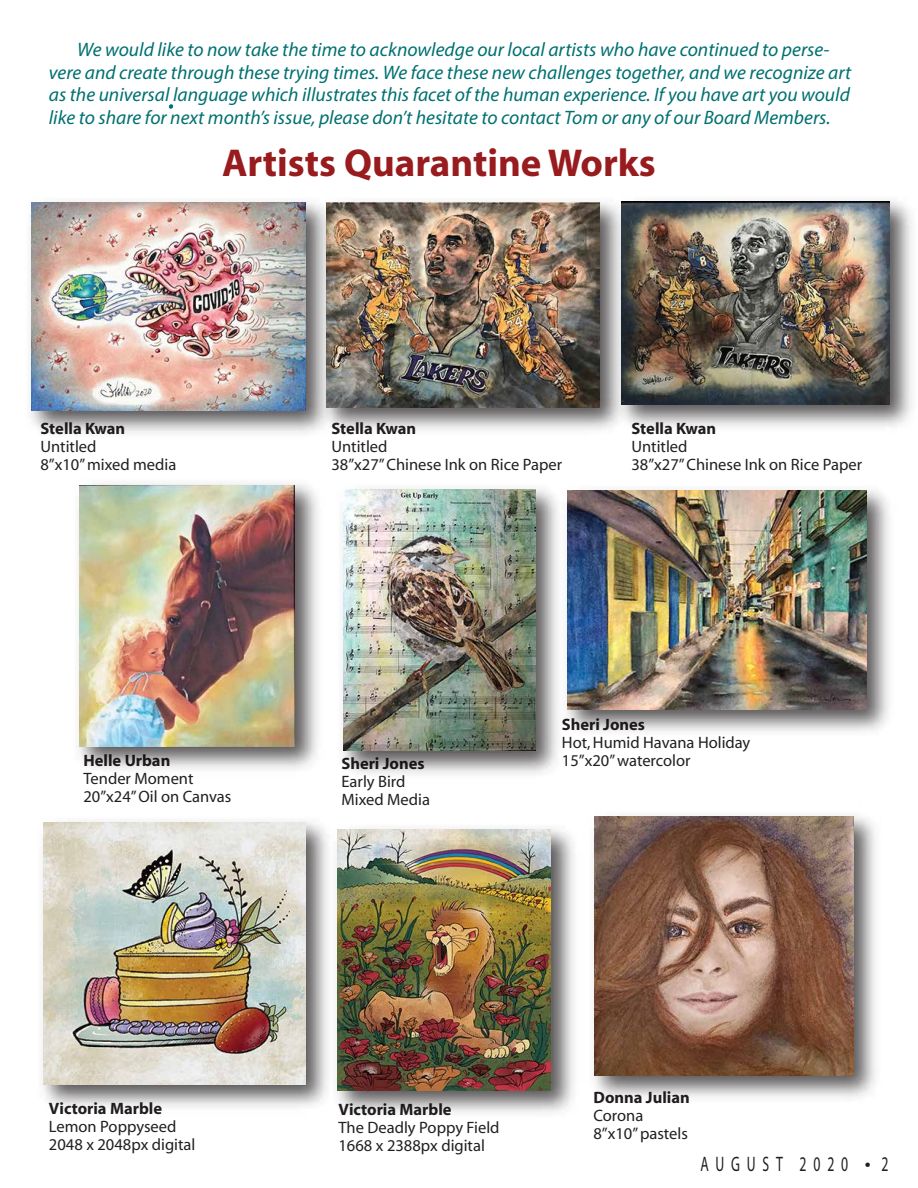
<style>
.page{position:relative;width:918px;height:1188px;background:#fff}
.page>*{position:absolute;margin:0;border:0;box-sizing:border-box;transform-origin:0 0}
.t1{font:700 39px "Myriad";color:#981b1e}
.t2{font:21px "Myriad";letter-spacing:.5em;color:#231f20;scale:.65 1}
.t3{font:italic 19.5px/22.5px "Myriad Pro";color:#007071}
.t4{font:16.5px/18px "Myriad";color:#231f20}
.t5{font:700 16.5px "Myriad";color:#231f20}
</style>
<div class="page">
<svg style="left:168px;top:104px;width:6px;height:5px"></svg>
<img style="left:31px;top:202px;width:283px;height:231px">
<img style="left:32px;top:203px;width:273px;height:207px">
<img style="left:314px;top:202px;width:295px;height:228px">
<img style="left:326px;top:203px;width:274px;height:204px">
<img style="left:609px;top:201px;width:303px;height:226px">
<img style="left:621px;top:201px;width:268px;height:203px">
<img style="left:79px;top:484px;width:239px;height:285px">
<img style="left:80px;top:486px;width:214px;height:260px">
<img style="left:343px;top:489px;width:215px;height:285px">
<img style="left:344px;top:489px;width:191px;height:262px">
<img style="left:555px;top:489px;width:334px;height:253px">
<img style="left:568px;top:491px;width:299px;height:218px">
<img style="left:43px;top:822px;width:283px;height:285px">
<img style="left:44px;top:822px;width:262px;height:262px">
<img style="left:326px;top:829px;width:248px;height:284px">
<img style="left:338px;top:830px;width:213px;height:260px">
<img style="left:594px;top:816px;width:282px;height:282px">
<img style="left:594px;top:816px;width:260px;height:260px">
<p class="t3" style="left:49px;top:38px;width:804px;text-indent:28px">We would like to now take the time to acknowledge our local artists who have continued to perse&shy;vere and create through these trying times. We face these new challenges together, and we recognize art as the universal language which illustrates this facet of the human experience. If you have art you would like to share for next month’s issue, please don’t hesitate to contact Tom or any of our Board Members.</p>
<h1 class="t1" style="left:222px;top:142px;width:435px">Artists Quarantine Works</h1>
<p class="t5" style="left:40px;top:420px;width:86px">Stella Kwan</p>
<p class="t4" style="left:40px;top:438px;width:137px">Untitled<br>8”x10” mixed media</p>
<p class="t5" style="left:83px;top:752px;width:88px">Helle Urban</p>
<p class="t4" style="left:83px;top:770px;width:149px">Tender Moment<br>20”x24” Oil on Canvas</p>
<p class="t5" style="left:331px;top:420px;width:86px">Stella Kwan</p>
<p class="t4" style="left:331px;top:438px;width:232px">Untitled<br>38”x27” Chinese Ink on Rice Paper</p>
<p class="t5" style="left:631px;top:420px;width:86px">Stella Kwan</p>
<p class="t4" style="left:631px;top:438px;width:232px">Untitled<br>38”x27” Chinese Ink on Rice Paper</p>
<p class="t5" style="left:341px;top:755px;width:85px">Sheri Jones</p>
<p class="t4" style="left:341px;top:773px;width:90px">Early Bird<br>Mixed Media</p>
<p class="t5" style="left:562px;top:716px;width:85px">Sheri Jones</p>
<p class="t4" style="left:562px;top:734px;width:190px">Hot, Humid Havana Holiday<br>15”x20” watercolor</p>
<p class="t5" style="left:49px;top:1100px;width:115px">Victoria Marble</p>
<p class="t4" style="left:49px;top:1118px;width:148px">Lemon Poppyseed<br>2048 x 2048px digital</p>
<p class="t5" style="left:339px;top:1101px;width:115px">Victoria Marble</p>
<p class="t4" style="left:339px;top:1119px;width:163px">The Deadly Poppy Field<br>1668 x 2388px digital</p>
<p class="t5" style="left:593px;top:1089px;width:98px">Donna Julian</p>
<p class="t4" style="left:593px;top:1107px;width:96px">Corona<br>8”x10” pastels</p>
<p class="t2" style="left:700px;top:1154px;width:229px">AUGUST 2020</p>
<p class="t2" style="left:881px;top:1154px;width:12px">2</p>
</div>
